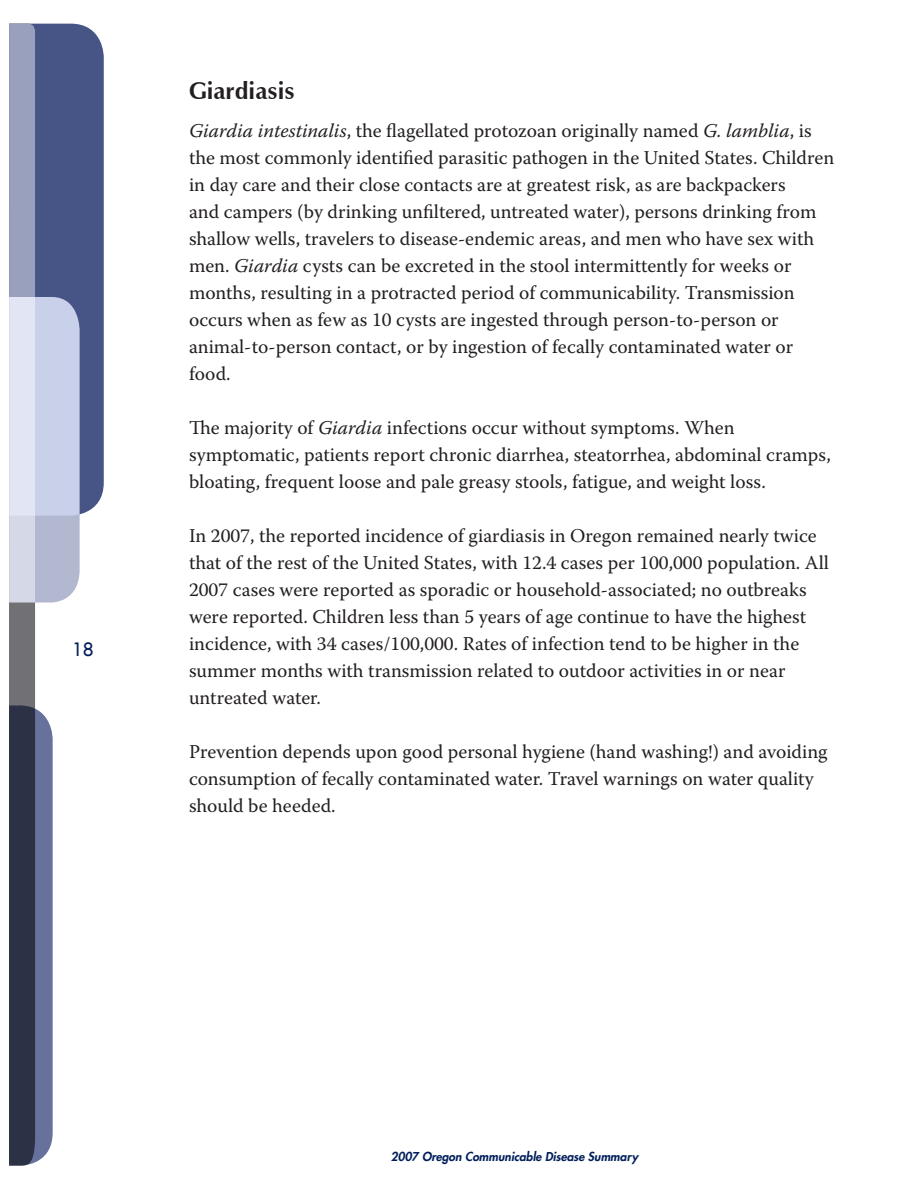
<style>
.page{position:relative;width:918px;height:1188px;background:#fff}
.page>*{position:absolute;margin:0;border:0;box-sizing:border-box;transform-origin:0 0}
.t1{font:700 24px "Zapf Humanist 601 BT";color:#231f20}
.text{font:19.5px/27px "Warnock Pro";color:#231f20}
.t2{font:18px "Futura LT";color:#001e5b;scale:1.05 1}
.t3{font:italic 800 12px "Futura LT";color:#001e5b}
.s1{font-style:italic}
</style>
<div class="page">
<svg style="left:9px;top:23px;width:95px;height:492px;background:#515e8d"></svg>
<svg style="left:9px;top:24px;width:71px;height:1142px"></svg>
<p class="t2" style="left:72px;top:638px;width:22px">18</p>
<p class="t1" style="left:189px;top:76px;width:108px">Giardiasis</p>
<p class="text" style="left:189px;top:117px;width:647px"><span class="s1">Giardia intestinalis</span>, the flagellated protozoan originally named <span class="s1">G. lamblia</span>, is the most commonly identified parasitic pathogen in the United States. Children in day care and their close contacts are at greatest risk, as are backpackers<br>and campers (by drinking unfiltered, untreated water), persons drinking from shallow wells, travelers to disease-endemic areas, and men who have sex with men. <span class="s1">Giardia</span> cysts can be excreted in the stool intermittently for weeks or months, resulting in a protracted period of communicability. Transmission occurs when as few as 10 cysts are ingested through person-to-person or animal-to-person contact, or by ingestion of fecally contaminated water or food.</p>
<p class="text" style="left:189px;top:414px;width:643px">The majority of <span class="s1">Giardia</span> infections occur without symptoms. When symptomatic, patients report chronic diarrhea, steatorrhea, abdominal cramps, bloating, frequent loose and pale greasy stools, fatigue, and weight loss.</p>
<p class="text" style="left:189px;top:522px;width:641px">In 2007, the reported incidence of giardiasis in Oregon remained nearly twice that of the rest of the United States, with 12.4 cases per 100,000 population. All 2007 cases were reported as sporadic or household-associated; no outbreaks were reported. Children less than 5 years of age continue to have the highest incidence, with 34 cases/100,000. Rates of infection tend to be higher in the summer months with transmission related to outdoor activities in or near untreated water.</p>
<p class="text" style="left:189px;top:738px;width:640px">Prevention depends upon good personal hygiene (hand washing!) and avoiding consumption of fecally contaminated water. Travel warnings on water quality should be heeded.</p>
<p class="t3" style="left:391px;top:1149px;width:249px">2007 Oregon Communicable Disease Summary</p>
</div>
